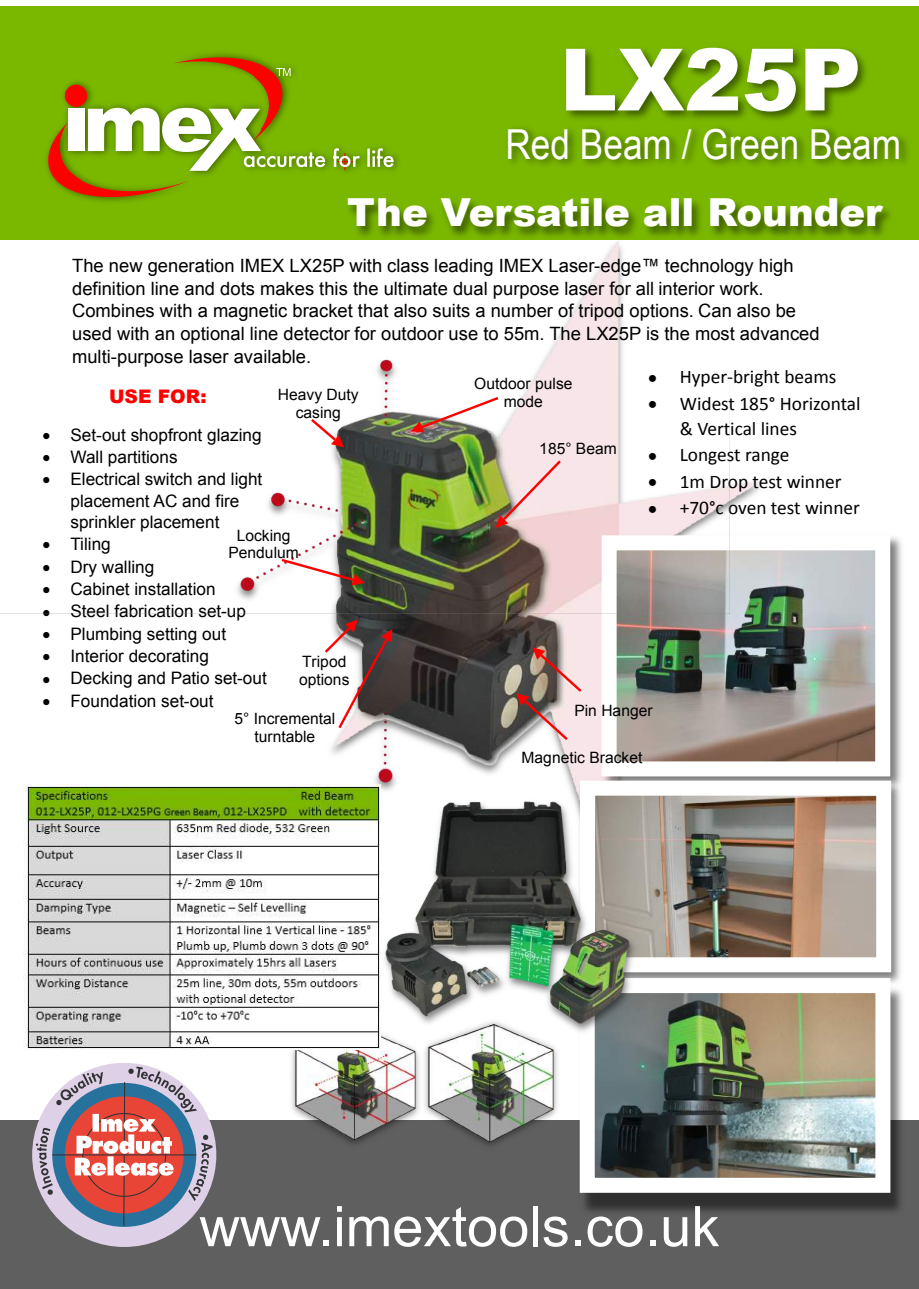
<style>
.page{position:relative;width:919px;height:1289px;background:#fff}
.page>*{position:absolute;margin:0;border:0;box-sizing:border-box;transform-origin:0 0}
.t1{font:900 86.1px "Arial";color:#fff}
.t2{font:55.95px "Arial";color:#fff}
.t3{font:41.4px "Arial";letter-spacing:.005em;color:#fff;scale:.85 1}
.t4{font:900 38.7px "Arial";color:#fff}
.t5{font:19.35px/25.3px "Calibri";color:#000}
.t6{font:900 18.6px "Arial";color:#f00}
.t7{font:18.3px/22.6px "Arial";color:#000}
.t8{font:17.1px/21.3px "Arial";color:#000}
.t9{font:15.6px/17.9px "Arial";color:#000;text-align:center}
</style>
<div class="page">
<div style="left:0;top:1119px;width:918px;height:169px;background:#5f5f5f"></div>
<img style="left:240px;top:253px;width:519px;height:543px">
<img style="left:599px;top:533px;width:303px;height:245px">
<img style="left:617px;top:551px;width:257px;height:209px">
<div style="left:601px;top:535px;width:289px;height:241px;border:15px solid #fff"></div>
<img style="left:575px;top:778px;width:327px;height:197px">
<img style="left:640px;top:796px;width:235px;height:160px">
<div style="left:580px;top:780px;width:311px;height:192px;border:15px solid #fff"></div>
<div style="left:0;top:6px;width:918px;height:234px;background:#7ab800"></div>
<svg style="left:46px;top:53px;width:348px;height:149px"></svg>
<img style="left:575px;top:975px;width:333px;height:237px">
<img style="left:595px;top:994px;width:279px;height:182px">
<div style="left:579px;top:978px;width:311px;height:214px;border:15px solid #fff"></div>
<img style="left:425px;top:1045px;width:137px;height:101px">
<img style="left:428px;top:1037px;width:125px;height:105px">
<img style="left:286px;top:1050px;width:139px;height:70px">
<img style="left:295px;top:1037px;width:121px;height:107px">
<img style="left:566px;top:48px;width:300px;height:63px">
<img style="left:24px;top:784px;width:356px;height:265px">
<img style="left:237px;top:314px;width:492px;height:299px">
<img style="left:342px;top:181px;width:549px;height:72px">
<svg style="left:410px;top:397px;width:88px;height:35px"></svg>
<svg style="left:495px;top:460px;width:66px;height:68px;background:#e4c6bc"></svg>
<svg style="left:516px;top:647px;width:65px;height:93px;background:#b09692"></svg>
<svg style="left:325px;top:619px;width:67px;height:109px"></svg>
<svg style="left:282px;top:559px;width:82px;height:26px"></svg>
<svg style="left:311px;top:419px;width:33px;height:28px"></svg>
<img style="left:378px;top:796px;width:262px;height:241px">
<img style="left:385px;top:801px;width:244px;height:222px">
<div style="left:32px;top:1062px;width:184px;height:184px;background:#ded0e6;border-radius:50%"></div>
<svg style="left:36px;top:1066px;width:176px;height:161px"></svg>
<h1 class="t1" style="left:559px;top:49px;width:303px">LX25P</h1>
<h3 class="t3" style="left:505px;top:129px;width:467px">Red Beam / Green Beam</h3>
<h3 class="t4" style="left:347px;top:198px;width:536px">The Versatile all Rounder</h3>
<p class="t7" style="left:72px;top:256px;width:749px">The new generation IMEX LX25P with class leading IMEX Laser-edge™ technology high definition line and dots makes this the ultimate dual purpose laser for all interior work.<br>Combines with a magnetic bracket that also suits a number of tripod options. Can also be used with an optional line detector for outdoor use to 55m. The LX25P is the most advanced multi-purpose laser available.</p>
<p class="t5" style="left:648px;top:366px;width:190px">• Hyper-bright beams</p>
<p class="t5" style="left:679px;top:392px;width:182px;text-indent:-32px">• Widest 185° Horizontal &amp; Vertical lines</p>
<p class="t5" style="left:648px;top:444px;width:143px">• Longest range</p>
<p class="t5" style="left:648px;top:470px;width:195px">• 1m Drop test winner</p>
<p class="t5" style="left:648px;top:497px;width:213px">• +70°c oven test winner</p>
<p class="t9" style="left:474px;top:376px;width:100px">Outdoor pulse mode</p>
<p class="t9" style="left:539px;top:440px;width:79px">185° Beam</p>
<p class="t9" style="left:278px;top:386px;width:82px">Heavy Duty casing</p>
<p class="t6" style="left:109px;top:390px;width:99px">USE FOR:</p>
<p class="t8" style="left:42px;top:425px;width:221px">• Set-out shopfront glazing</p>
<p class="t8" style="left:42px;top:448px;width:137px">• Wall partitions</p>
<p class="t8" style="left:70px;top:470px;width:193px;text-indent:-28px">• Electrical switch and light placement AC and fire sprinkler placement</p>
<p class="t8" style="left:42px;top:535px;width:70px">• Tiling</p>
<p class="t8" style="left:42px;top:557px;width:113px">• Dry walling</p>
<p class="t8" style="left:42px;top:580px;width:175px">• Cabinet installation</p>
<p class="t8" style="left:42px;top:602px;width:205px">• Steel fabrication set-up</p>
<p class="t8" style="left:42px;top:624px;width:185px">• Plumbing setting out</p>
<p class="t8" style="left:42px;top:647px;width:168px">• Interior decorating</p>
<p class="t8" style="left:42px;top:669px;width:226px">• Decking and Patio set-out</p>
<p class="t8" style="left:42px;top:691px;width:173px">• Foundation set-out</p>
<p class="t9" style="left:228px;top:527px;width:72px">Locking<br>Pendulum</p>
<p class="t9" style="left:299px;top:654px;width:52px;text-align:left">Tripod options</p>
<p class="t9" style="left:574px;top:703px;width:80px">Pin Hanger</p>
<p class="t9" style="left:521px;top:750px;width:122px">Magnetic Bracket</p>
<p class="t9" style="left:234px;top:710px;width:102px">5° Incremental turntable</p>
<h2 class="t2" style="left:199px;top:1205px;width:521px">www.imextools.co.uk</h2>
</div>
